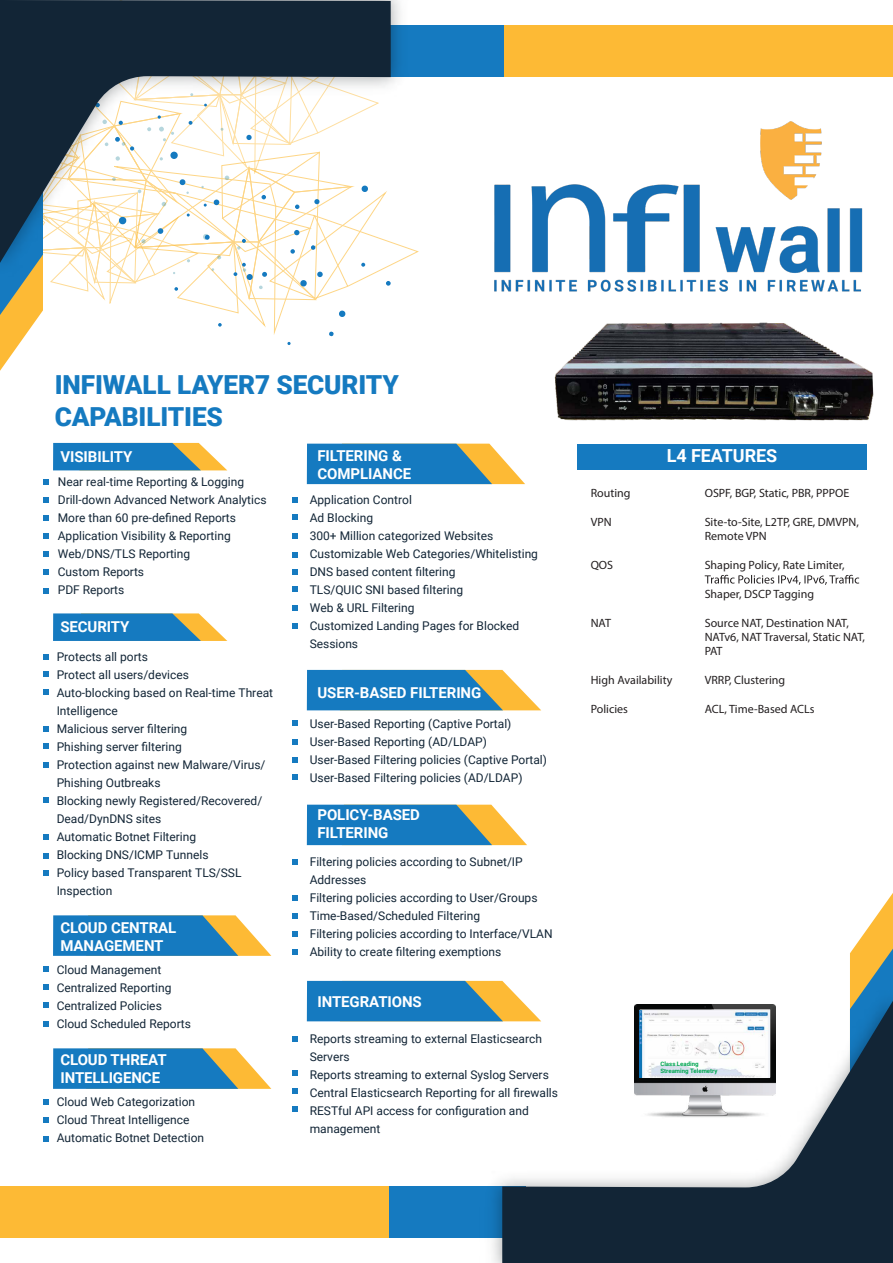
<style>
.page{position:relative;width:893px;height:1263px;background:#fff}
.page>*{position:absolute;margin:0;border:0;box-sizing:border-box;transform-origin:0 0}
.t1{font:900 26.25px/31.5px "Roboto";letter-spacing:-.005em;color:#157ac0}
.t2{font:700 18px "Roboto";letter-spacing:-.005em;color:#fff}
.t3{font:700 15px/18px "Roboto";letter-spacing:-.005em;color:#fff}
.t4{font:12px/18px "Roboto";color:#122536}
.t5{font:12px/14.4px "Myriad Pro";color:#231f20}
.t6{font:700 6px/7.4px "Roboto";color:#00a651}
</style>
<div class="page">
<img style="left:554px;top:322px;width:320px;height:99px">
<svg style="left:850px;top:893px;width:43px;height:85px"></svg>
<div style="left:137px;top:1187px;width:389px;height:51px;background:#157ac0"></div>
<div style="left:0;top:1187px;width:389px;height:51px;background:#fdba35"></div>
<img style="left:479px;top:978px;width:414px;height:285px">
<svg style="left:502px;top:1001px;width:391px;height:262px"></svg>
<svg style="left:0;top:25px;width:419px;height:346px"></svg>
<svg style="left:53px;top:443px;width:174px;height:27px;background:#4b8eb0"></svg>
<svg style="left:53px;top:613px;width:174px;height:28px;background:#4e90b0"></svg>
<svg style="left:53px;top:1048px;width:218px;height:41px;background:#4c8faf"></svg>
<div style="left:367px;top:26px;width:388px;height:51px;background:#157ac0"></div>
<div style="left:504px;top:26px;width:389px;height:51px;background:#fdba35"></div>
<img style="left:0;top:0;width:413px;height:286px">
<svg style="left:0;top:0;width:391px;height:263px"></svg>
<div style="left:577px;top:444px;width:290px;height:25px;background:#157ac0"></div>
<svg style="left:705px;top:575px;width:154px;height:10px"></svg>
<img style="left:634px;top:1005px;width:141px;height:114px">
<img style="left:640px;top:1010px;width:129px;height:68px">
<svg style="left:53px;top:915px;width:218px;height:41px;background:#4d8faf"></svg>
<svg style="left:307px;top:444px;width:218px;height:40px;background:#4a8eaf"></svg>
<svg style="left:307px;top:670px;width:234px;height:40px;background:#4d8fae"></svg>
<svg style="left:307px;top:805px;width:220px;height:40px;background:#4c8eae"></svg>
<svg style="left:307px;top:981px;width:234px;height:40px;background:#4d8fae"></svg>
<svg style="left:43px;top:479px;width:6px;height:6px"></svg>
<svg style="left:292px;top:497px;width:6px;height:6px"></svg>
<svg style="left:292px;top:514px;width:6px;height:6px"></svg>
<svg style="left:292px;top:533px;width:6px;height:6px"></svg>
<svg style="left:292px;top:552px;width:6px;height:5px"></svg>
<svg style="left:292px;top:569px;width:6px;height:5px"></svg>
<svg style="left:292px;top:586px;width:6px;height:6px"></svg>
<svg style="left:292px;top:605px;width:6px;height:6px"></svg>
<svg style="left:292px;top:623px;width:6px;height:5px"></svg>
<svg style="left:292px;top:720px;width:6px;height:6px"></svg>
<svg style="left:292px;top:739px;width:6px;height:5px"></svg>
<svg style="left:292px;top:757px;width:6px;height:6px"></svg>
<svg style="left:292px;top:775px;width:6px;height:5px"></svg>
<svg style="left:292px;top:859px;width:6px;height:6px"></svg>
<svg style="left:292px;top:895px;width:6px;height:6px"></svg>
<svg style="left:292px;top:913px;width:6px;height:6px"></svg>
<svg style="left:292px;top:931px;width:6px;height:5px"></svg>
<svg style="left:292px;top:949px;width:6px;height:5px"></svg>
<svg style="left:292px;top:1036px;width:6px;height:5px"></svg>
<svg style="left:292px;top:1070px;width:6px;height:6px"></svg>
<svg style="left:292px;top:1088px;width:6px;height:5px"></svg>
<svg style="left:292px;top:1107px;width:6px;height:5px"></svg>
<svg style="left:43px;top:497px;width:6px;height:6px"></svg>
<svg style="left:43px;top:515px;width:6px;height:6px"></svg>
<svg style="left:43px;top:533px;width:6px;height:6px"></svg>
<svg style="left:43px;top:551px;width:6px;height:6px"></svg>
<svg style="left:43px;top:570px;width:6px;height:5px"></svg>
<svg style="left:43px;top:588px;width:6px;height:5px"></svg>
<svg style="left:43px;top:654px;width:6px;height:5px"></svg>
<svg style="left:43px;top:671px;width:6px;height:6px"></svg>
<svg style="left:43px;top:689px;width:6px;height:6px"></svg>
<svg style="left:43px;top:726px;width:6px;height:5px"></svg>
<svg style="left:43px;top:743px;width:6px;height:6px"></svg>
<svg style="left:43px;top:762px;width:6px;height:6px"></svg>
<svg style="left:43px;top:797px;width:6px;height:6px"></svg>
<svg style="left:43px;top:834px;width:6px;height:6px"></svg>
<svg style="left:43px;top:853px;width:6px;height:5px"></svg>
<svg style="left:43px;top:870px;width:6px;height:5px"></svg>
<svg style="left:43px;top:966px;width:6px;height:5px"></svg>
<svg style="left:43px;top:984px;width:6px;height:6px"></svg>
<svg style="left:43px;top:1002px;width:6px;height:6px"></svg>
<svg style="left:43px;top:1021px;width:6px;height:5px"></svg>
<svg style="left:43px;top:1099px;width:6px;height:6px"></svg>
<svg style="left:43px;top:1117px;width:6px;height:6px"></svg>
<svg style="left:43px;top:1136px;width:6px;height:5px"></svg>
<img style="left:494px;top:121px;width:369px;height:171px">
<h1 class="t1" style="left:55px;top:368px;width:346px">INFIWALL LAYER7 SECURITY<br>CAPABILITIES</h1>
<p class="t3" style="left:60px;top:447px;width:73px">VISIBILITY</p>
<h2 class="t2" style="left:667px;top:443px;width:112px">L4 FEATURES</h2>
<p class="t5" style="left:591px;top:486px;width:41px">Routing</p>
<p class="t5" style="left:591px;top:514px;width:22px">VPN</p>
<p class="t5" style="left:591px;top:558px;width:24px">QOS</p>
<p class="t3" style="left:317px;top:446px;width:95px">FILTERING &amp;<br>COMPLIANCE</p>
<p class="t4" style="left:58px;top:473px;width:210px">Near real-time Reporting &amp; Logging<br>Drill-down Advanced Network Analytics<br>More than 60 pre-defined Reports<br>Application Visibility &amp; Reporting<br>Web/DNS/TLS Reporting<br>Custom Reports<br>PDF Reports</p>
<p class="t3" style="left:60px;top:617px;width:71px">SECURITY</p>
<p class="t4" style="left:57px;top:647px;width:218px">Protects all ports<br>Protect all users/devices<br>Auto-blocking based on Real-time Threat<br>Intelligence<br>Malicious server filtering<br>Phishing server filtering<br>Protection against new Malware/Virus/<br>Phishing Outbreaks<br>Blocking newly Registered/Recovered/<br>Dead/DynDNS sites<br>Automatic Botnet Filtering<br>Blocking DNS/ICMP Tunnels<br>Policy based Transparent TLS/SSL<br>Inspection</p>
<p class="t5" style="left:705px;top:486px;width:146px">OSPF, BGP, Static, PBR, PPPOE</p>
<p class="t5" style="left:705px;top:514px;width:156px">Site-to-Site, L2TP, GRE, DMVPN,<br>Remote VPN</p>
<p class="t5" style="left:705px;top:558px;width:141px">Shaping Policy, Rate Limiter,</p>
<p class="t5" style="left:705px;top:586px;width:111px">Shaper, DSCP Tagging</p>
<p class="t5" style="left:705px;top:615px;width:162px">Source NAT, Destination NAT,<br>NATv6, NAT Traversal, Static NAT,<br>PAT</p>
<p class="t5" style="left:705px;top:673px;width:82px">VRRP, Clustering</p>
<p class="t5" style="left:705px;top:702px;width:111px">ACL, Time-Based ACLs</p>
<p class="t4" style="left:310px;top:490px;width:230px">Application Control<br>Ad Blocking<br>300+ Million categorized Websites<br>Customizable Web Categories/Whitelisting<br>DNS based content filtering<br>TLS/QUIC SNI based filtering<br>Web &amp; URL Filtering<br>Customized Landing Pages for Blocked<br>Sessions</p>
<p class="t3" style="left:317px;top:683px;width:165px">USER-BASED FILTERING</p>
<p class="t4" style="left:310px;top:714px;width:239px">User-Based Reporting (Captive Portal)<br>User-Based Reporting (AD/LDAP)<br>User-Based Filtering policies (Captive Portal)<br>User-Based Filtering policies (AD/LDAP)</p>
<p class="t3" style="left:317px;top:805px;width:104px">POLICY-BASED<br>FILTERING</p>
<p class="t4" style="left:310px;top:852px;width:244px">Filtering policies according to Subnet/IP Addresses<br>Filtering policies according to User/Groups Time-Based/Scheduled Filtering<br>Filtering policies according to Interface/VLAN Ability to create filtering exemptions</p>
<p class="t3" style="left:317px;top:992px;width:106px">INTEGRATIONS</p>
<p class="t4" style="left:310px;top:1029px;width:250px">Reports streaming to external Elasticsearch Servers<br>Reports streaming to external Syslog Servers Central Elasticsearch Reporting for all firewalls RESTful API access for configuration and management</p>
<p class="t5" style="left:591px;top:615px;width:22px">NAT</p>
<p class="t5" style="left:591px;top:673px;width:83px">High Availability</p>
<p class="t5" style="left:591px;top:702px;width:39px">Policies</p>
<p class="t3" style="left:60px;top:917px;width:117px">CLOUD CENTRAL<br>MANAGEMENT</p>
<p class="t4" style="left:57px;top:960px;width:136px">Cloud Management<br>Centralized Reporting<br>Centralized Policies<br>Cloud Scheduled Reports</p>
<p class="t3" style="left:60px;top:1050px;width:108px">CLOUD THREAT<br>INTELLIGENCE</p>
<p class="t6" style="left:660px;top:1060px;width:59px">Class Leading<br>Streaming Telemetry</p>
<p class="t4" style="left:57px;top:1092px;width:149px">Cloud Web Categorization<br>Cloud Threat Intelligence<br>Automatic Botnet Detection</p>
</div>
